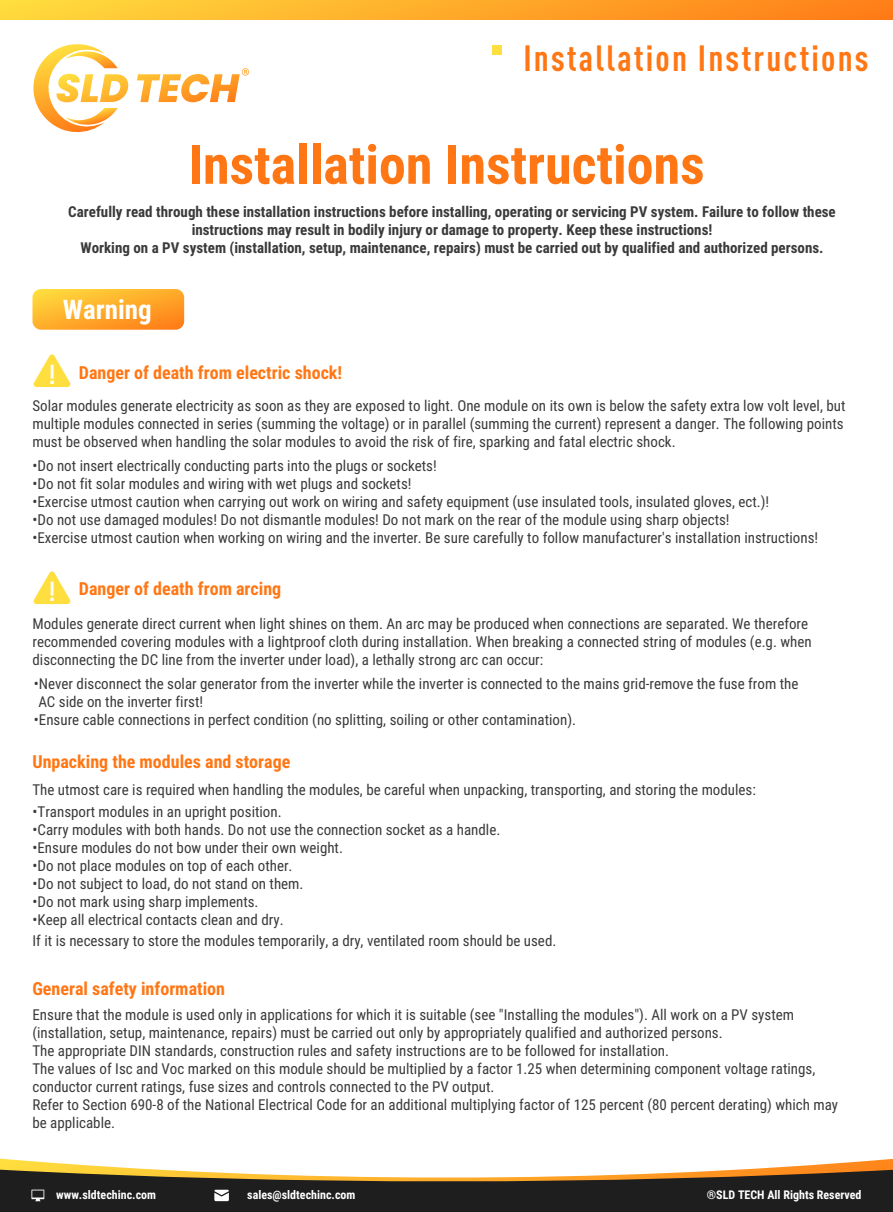
<style>
.page{position:relative;width:893px;height:1212px;background:#fff}
.page>*{position:absolute;margin:0;border:0;box-sizing:border-box;transform-origin:0 0}
.t1{font:700 54px "Roboto Condensed";color:#ff7715}
.t2{font:700 36px "DIN Cond";letter-spacing:.06em;color:#ff7715}
.t3{font:700 27px "Roboto Condensed";color:#fff}
.t4{font:700 27px "DIN Cond";color:#fff}
.t5{font:700 18px "Roboto Condensed";color:#ff7715}
.t6{font:15px/18px "Roboto Condensed";color:#3a3a3a}
.t7{font:700 15px/18px "Roboto Condensed";color:#3a3a3a;text-align:center}
.t8{font:700 12px "Roboto Condensed";color:#fff}
</style>
<div class="page">
<svg style="left:32px;top:289px;width:152px;height:41px;background:#ffae2e"></svg>
<svg style="left:33px;top:354px;width:38px;height:33px"></svg>
<svg style="left:33px;top:571px;width:38px;height:33px"></svg>
<svg style="left:33px;top:44px;width:85px;height:89px"></svg>
<svg style="left:242px;top:68px;width:7px;height:8px"></svg>
<div style="left:0;top:0;width:893px;height:19px;background:linear-gradient(to right,#ffdb3e,#ff7c17)"></div>
<div style="left:492px;top:45px;width:9px;height:10px;background:#ffdf3f"></div>
<svg style="left:0;top:1158px;width:893px;height:11px"></svg>
<svg style="left:0;top:1169px;width:893px;height:43px;background:#4b4234"></svg>
<h2 class="t2" style="left:523px;top:36px;width:347px">Installation Instructions</h2>
<h1 class="t1" style="left:188px;top:127px;width:518px">Installation Instructions</h1>
<p class="t7" style="left:68px;top:202px;width:769px">Carefully read through these installation instructions before installing, operating or servicing PV system. Failure to follow these instructions may result in bodily injury or damage to property. Keep these instructions!<br>Working on a PV system (installation, setup, maintenance, repairs) must be carried out by qualified and authorized persons.</p>
<h3 class="t3" style="left:63px;top:290px;width:90px">Warning</h3>
<h3 class="t4" style="left:49px;top:358px;width:8px">!</h3>
<p class="t5" style="left:79px;top:360px;width:265px">Danger of death from electric shock!</p>
<p class="t6" style="left:32px;top:396px;width:814px;text-align:justify">Solar modules generate electricity as soon as they are exposed to light. One module on its own is below the safety extra low volt level, but multiple modules connected in series (summing the voltage) or in parallel (summing the current) represent a danger. The following points must be observed when handling the solar modules to avoid the risk of fire, sparking and fatal electric shock.</p>
<p class="t6" style="left:32px;top:456px;width:406px">•Do not insert electrically conducting parts into the plugs or sockets!</p>
<p class="t6" style="left:32px;top:474px;width:381px">•Do not fit solar modules and wiring with wet plugs and sockets!</p>
<p class="t6" style="left:32px;top:492px;width:738px">•Exercise utmost caution when carrying out work on wiring and safety equipment (use insulated tools, insulated gloves, ect.)!</p>
<p class="t6" style="left:32px;top:510px;width:699px">•Do not use damaged modules! Do not dismantle modules! Do not mark on the rear of the module using sharp objects!</p>
<p class="t6" style="left:32px;top:528px;width:787px">•Exercise utmost caution when working on wiring and the inverter. Be sure carefully to follow manufacturer's installation instructions!</p>
<p class="t5" style="left:79px;top:576px;width:204px">Danger of death from arcing</p>
<p class="t6" style="left:32px;top:614px;width:781px">Modules generate direct current when light shines on them. An arc may be produced when connections are separated. We therefore recommended covering modules with a lightproof cloth during installation. When breaking a connected string of modules (e.g. when disconnecting the DC line from the inverter under load), a lethally strong arc can occur:</p>
<p class="t6" style="left:38px;top:674px;width:762px;text-indent:-4px">•Never disconnect the solar generator from the inverter while the inverter is connected to the mains grid-remove the fuse from the<br>AC side on the inverter first!</p>
<p class="t6" style="left:34px;top:710px;width:544px">•Ensure cable connections in perfect condition (no splitting, soiling or other contamination).</p>
<h3 class="t4" style="left:49px;top:575px;width:8px">!</h3>
<p class="t5" style="left:32px;top:749px;width:259px">Unpacking the modules and storage</p>
<p class="t6" style="left:32px;top:780px;width:725px">The utmost care is required when handling the modules, be careful when unpacking, transporting, and storing the modules:</p>
<p class="t6" style="left:32px;top:802px;width:251px">•Transport modules in an upright position.</p>
<p class="t6" style="left:32px;top:820px;width:469px">•Carry modules with both hands. Do not use the connection socket as a handle.</p>
<p class="t6" style="left:32px;top:838px;width:312px">•Ensure modules do not bow under their own weight.</p>
<p class="t6" style="left:32px;top:856px;width:262px">•Do not place modules on top of each other.</p>
<p class="t6" style="left:32px;top:874px;width:273px">•Do not subject to load, do not stand on them.</p>
<p class="t6" style="left:32px;top:892px;width:228px">•Do not mark using sharp implements.</p>
<p class="t6" style="left:32px;top:910px;width:253px">•Keep all electrical contacts clean and dry.</p>
<p class="t6" style="left:32px;top:931px;width:525px">If it is necessary to store the modules temporarily, a dry, ventilated room should be used.</p>
<p class="t5" style="left:32px;top:976px;width:194px">General safety information</p>
<p class="t6" style="left:32px;top:1005px;width:807px">Ensure that the module is used only in applications for which it is suitable (see "Installing the modules"). All work on a PV system (installation, setup, maintenance, repairs) must be carried out only by appropriately qualified and authorized persons.<br>The appropriate DIN standards, construction rules and safety instructions are to be followed for installation.<br>The values of Isc and Voc marked on this module should be multiplied by a factor 1.25 when determining component voltage ratings, conductor current ratings, fuse sizes and controls connected to the PV output.<br>Refer to Section 690-8 of the National Electrical Code for an additional multiplying factor of 125 percent (80 percent derating) which may be applicable.</p>
<p class="t8" style="left:56px;top:1186px;width:101px">www.sldtechinc.com</p>
<p class="t8" style="left:247px;top:1186px;width:110px">sales@sldtechinc.com</p>
<p class="t8" style="left:707px;top:1186px;width:156px">®SLD TECH All Rights Reserved</p>
</div>
